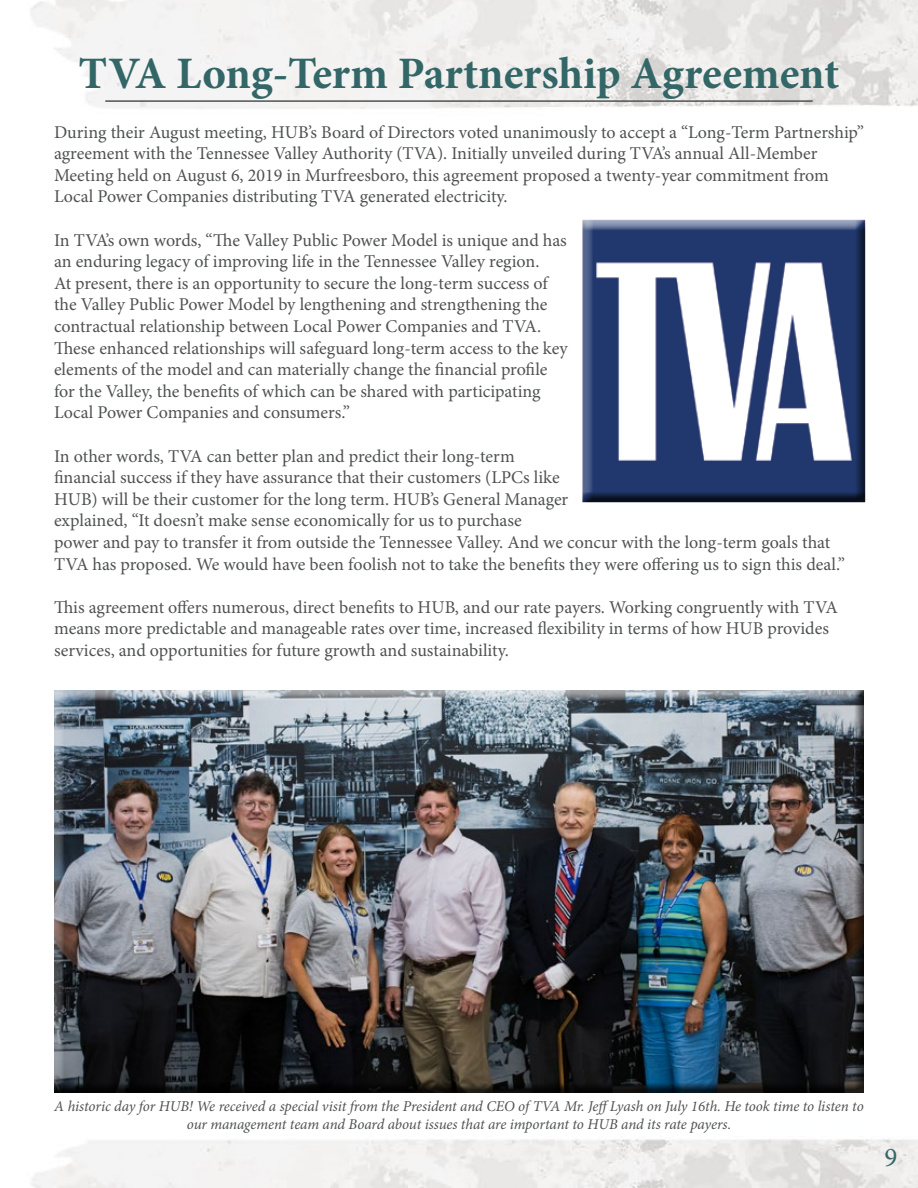
<style>
.page{position:relative;width:918px;height:1188px;background:#fff}
.page>*{position:absolute;margin:0;border:0;box-sizing:border-box;transform-origin:0 0}
.t1{font:700 45px "Minion Pro";letter-spacing:-.005em;color:#336667}
.t2{font:27px "Minion Pro";color:#336667}
.t3{font:18px/21.6px "Minion Pro";color:#505252}
.t4{font:italic 15px/18px "Minion Pro";letter-spacing:-.01em;color:#505252;text-align:center}
</style>
<div class="page">
<img style="left:30px;top:0;width:888px;height:1188px">
<hr style="left:105px;top:100px;width:708px;height:2px;background:#505252">
<div style="left:574px;top:216px;width:302px;height:297px;background:#000;opacity:.75"></div>
<div style="left:52px;top:691px;width:814px;height:403px;background:#000;opacity:.75"></div>
<h1 class="t1" style="left:78px;top:42px;width:763px">TVA Long-Term Partnership Agreement</h1>
<p class="t3" style="left:54px;top:121px;width:812px">During their August meeting, HUB’s Board of Directors voted unanimously to accept a “Long-Term Partnership” agreement with the Tennessee Valley Authority (TVA). Initially unveiled during TVA’s annual All-Member Meeting held on August 6, 2019 in Murfreesboro, this agreement proposed a twenty-year commitment from Local Power Companies distributing TVA generated electricity.</p>
<p class="t3" style="left:54px;top:229px;width:515px">In TVA’s own words, “The Valley Public Power Model is unique and has an enduring legacy of improving life in the Tennessee Valley region.<br>At present, there is an opportunity to secure the long-term success of the Valley Public Power Model by lengthening and strengthening the contractual relationship between Local Power Companies and TVA.<br>These enhanced relationships will safeguard long-term access to the key elements of the model and can materially change the financial profile for the Valley, the benefits of which can be shared with participating Local Power Companies and consumers.”</p>
<p class="t3" style="left:54px;top:445px;width:792px">In other words, TVA can better plan and predict their long-term<br>financial success if they have assurance that their customers (LPCs like<br>HUB) will be their customer for the long term. HUB’s General Manager<br>explained, “It doesn’t make sense economically for us to purchase<br>power and pay to transfer it from outside the Tennessee Valley. And we concur with the long-term goals that TVA has proposed. We would have been foolish not to take the benefits they were offering us to sign this deal.”</p>
<p class="t3" style="left:54px;top:596px;width:785px">This agreement offers numerous, direct benefits to HUB, and our rate payers. Working congruently with TVA means more predictable and manageable rates over time, increased flexibility in terms of how HUB provides services, and opportunities for future growth and sustainability.</p>
<p class="t4" style="left:54px;top:1097px;width:811px">A historic day for HUB! We received a special visit from the President and CEO of TVA Mr. JeffLyash on July 16th. He took time to listen to our management team and Board about issues that are important to HUB and its rate payers.</p>
<h2 class="t2" style="left:885px;top:1139px;width:14px">9</h2>
</div>
